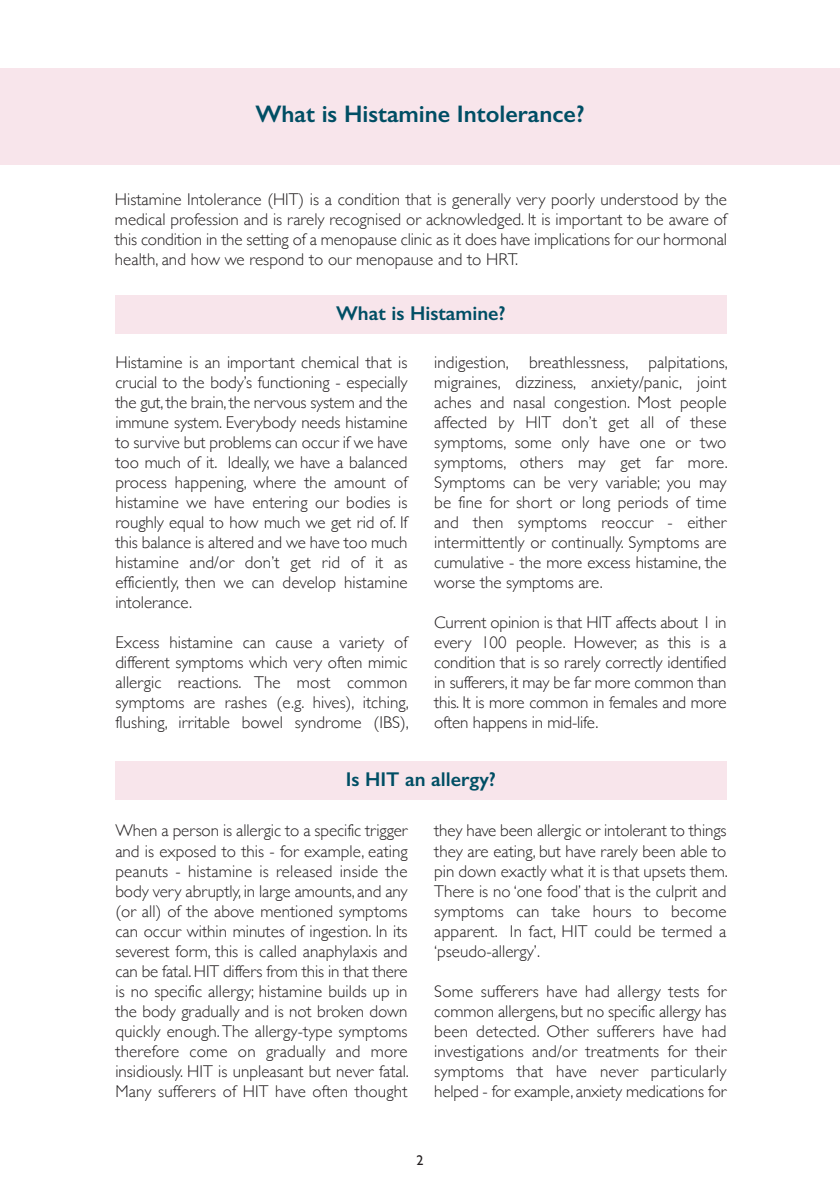
<style>
.page{position:relative;width:840px;height:1191px;background:#fff}
.page>*{position:absolute;margin:0;border:0;box-sizing:border-box;transform-origin:0 0}
.t1{font:600 24px "Gill Sans";color:#004e64}
.t2{font:600 20px "Gill Sans";color:#004e64}
.t3{font:300 17px/20px "Gill Sans";color:#231f20;text-align:justify}
.t4{font:14px "Gill Sans";color:#231f20}
</style>
<div class="page">
<div style="left:0;top:68px;width:839px;height:96px;background:#f8e5eb"></div>
<div style="left:115px;top:295px;width:611px;height:39px;background:#f8e5eb"></div>
<div style="left:115px;top:761px;width:611px;height:39px;background:#f8e5eb"></div>
<p class="t1" style="left:255px;top:100px;width:330px">What is Histamine Intolerance?</p>
<p class="t3" style="left:115px;top:189px;width:613px">Histamine Intolerance (HIT) is a condition that is generally very poorly understood by the medical profession and is rarely recognised or acknowledged. It is important to be aware of this condition in the setting of a menopause clinic as it does have implications for our hormonal health, and how we respond to our menopause and to HRT.</p>
<p class="t2" style="left:336px;top:301px;width:171px">What is Histamine?</p>
<p class="t3" style="left:115px;top:352px;width:293px">Histamine is an important chemical that is crucial to the body’s functioning - especially the gut, the brain, the nervous system and the immune system. Everybody needs histamine to survive but problems can occur if we have too much of it. Ideally, we have a balanced process happening, where the amount of histamine we have entering our bodies is roughly equal to how much we get rid of. If this balance is altered and we have too much histamine and/or don’t get rid of it as efficiently, then we can develop histamine intolerance.</p>
<p class="t3" style="left:115px;top:632px;width:295px">Excess histamine can cause a variety of different symptoms which very often mimic allergic reactions. The most common symptoms are rashes (e.g. hives), itching, flushing, irritable bowel syndrome (IBS),</p>
<p class="t3" style="left:434px;top:352px;width:295px">indigestion, breathlessness, palpitations, migraines, dizziness, anxiety/panic, joint aches and nasal congestion. Most people affected by HIT don’t get all of these symptoms, some only have one or two symptoms, others may get far more.<br>Symptoms can be very variable; you may be fine for short or long periods of time and then symptoms reoccur - either intermittently or continually. Symptoms are cumulative - the more excess histamine, the worse the symptoms are.</p>
<p class="t3" style="left:434px;top:612px;width:293px">Current opinion is that HIT affects about 1 in every 100 people. However, as this is a condition that is so rarely correctly identified in sufferers, it may be far more common than this. It is more common in females and more often happens in mid-life.</p>
<p class="t2" style="left:345px;top:767px;width:152px">Is HIT an allergy?</p>
<p class="t3" style="left:115px;top:821px;width:295px">When a person is allergic to a specific trigger and is exposed to this - for example, eating peanuts - histamine is released inside the body very abruptly, in large amounts, and any (or all) of the above mentioned symptoms can occur within minutes of ingestion. In its severest form, this is called anaphylaxis and can be fatal. HIT differs from this in that there is no specific allergy; histamine builds up in the body gradually and is not broken down quickly enough. The allergy-type symptoms therefore come on gradually and more insidiously. HIT is unpleasant but never fatal.<br>Many sufferers of HIT have often thought</p>
<p class="t3" style="left:434px;top:821px;width:295px">they have been allergic or intolerant to things they are eating, but have rarely been able to pin down exactly what it is that upsets them.<br>There is no ‘one food’ that is the culprit and symptoms can take hours to become apparent. In fact, HIT could be termed a ‘pseudo-allergy’.</p>
<p class="t3" style="left:434px;top:981px;width:293px">Some sufferers have had allergy tests for common allergens, but no specific allergy has been detected. Other sufferers have had investigations and/or treatments for their symptoms that have never particularly helped - for example, anxiety medications for</p>
<p class="t4" style="left:416px;top:1152px;width:8px">2</p>
</div>
